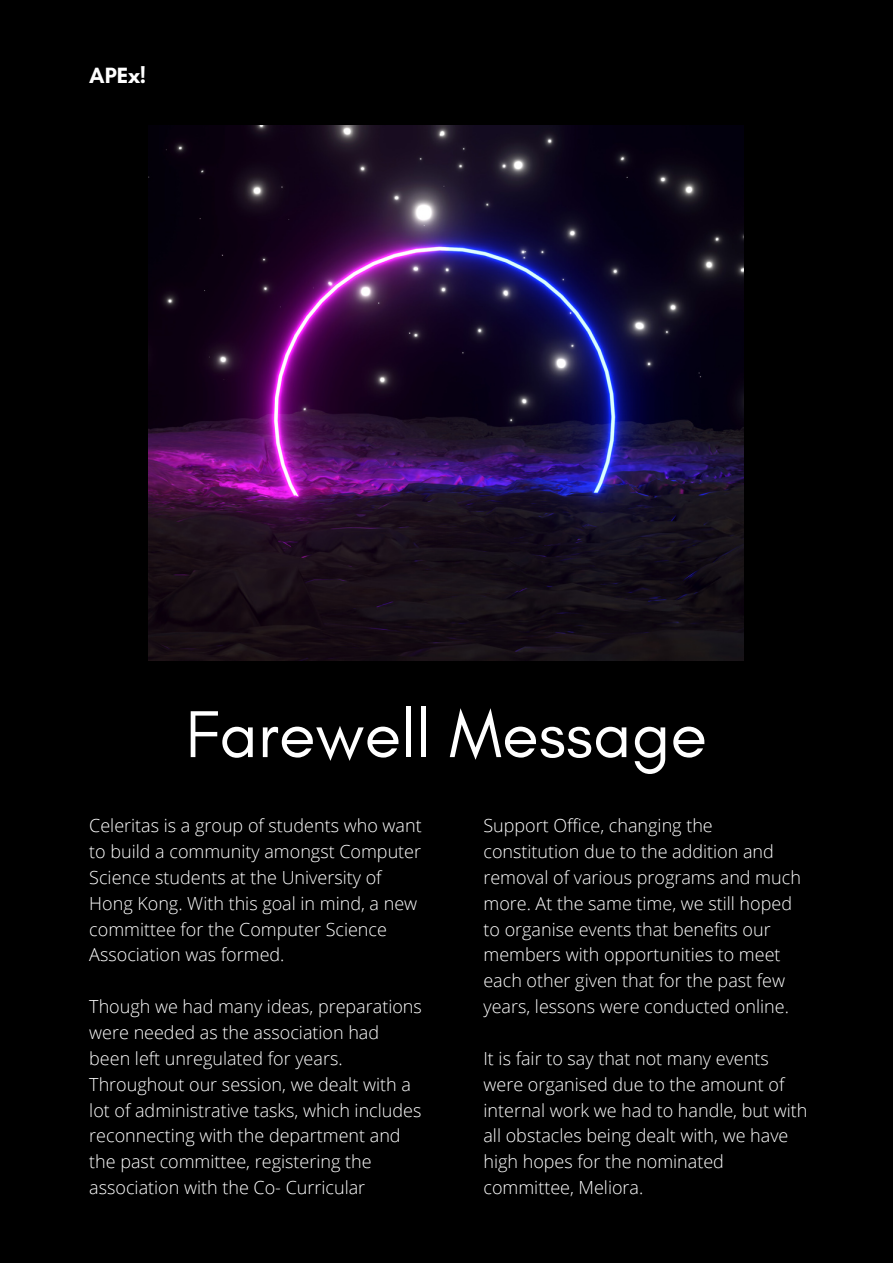
<style>
.page{position:relative;width:893px;height:1264px;background:#fff}
.page>*{position:absolute;margin:0;border:0;box-sizing:border-box;transform-origin:0 0}
.t1{font:67.5px "Glacial Indifference";color:#fff}
.t2{font:700 22.5px "Glacial Indifference";color:#fff}
.t3{font:300 18px/25.8px "Open Sans";color:#fff}
</style>
<div class="page">
<div style="left:0;top:0;width:892px;height:1262px;background:#000"></div>
<img style="left:149px;top:125px;width:594px;height:535px">
<p class="t2" style="left:89px;top:61px;width:58px">APEx!</p>
<h1 class="t1" style="left:186px;top:693px;width:523px">Farewell Message</h1>
<p class="t3" style="left:89px;top:812px;width:334px">Celeritas is a group of students who want to build a community amongst Computer Science students at the University of Hong Kong. With this goal in mind, a new committee for the Computer Science Association was formed.</p>
<p class="t3" style="left:89px;top:993px;width:334px">Though we had many ideas, preparations were needed as the association had been left unregulated for years.<br>Throughout our session, we dealt with a lot of administrative tasks, which includes reconnecting with the department and the past committee, registering the association with the Co- Curricular</p>
<p class="t3" style="left:483px;top:812px;width:319px">Support Office, changing the constitution due to the addition and removal of various programs and much more. At the same time, we still hoped to organise events that benefits our members with opportunities to meet each other given that for the past few years, lessons were conducted online.</p>
<p class="t3" style="left:483px;top:1044px;width:325px">It is fair to say that not many events were organised due to the amount of internal work we had to handle, but with all obstacles being dealt with, we have high hopes for the nominated committee, Meliora.</p>
</div>
